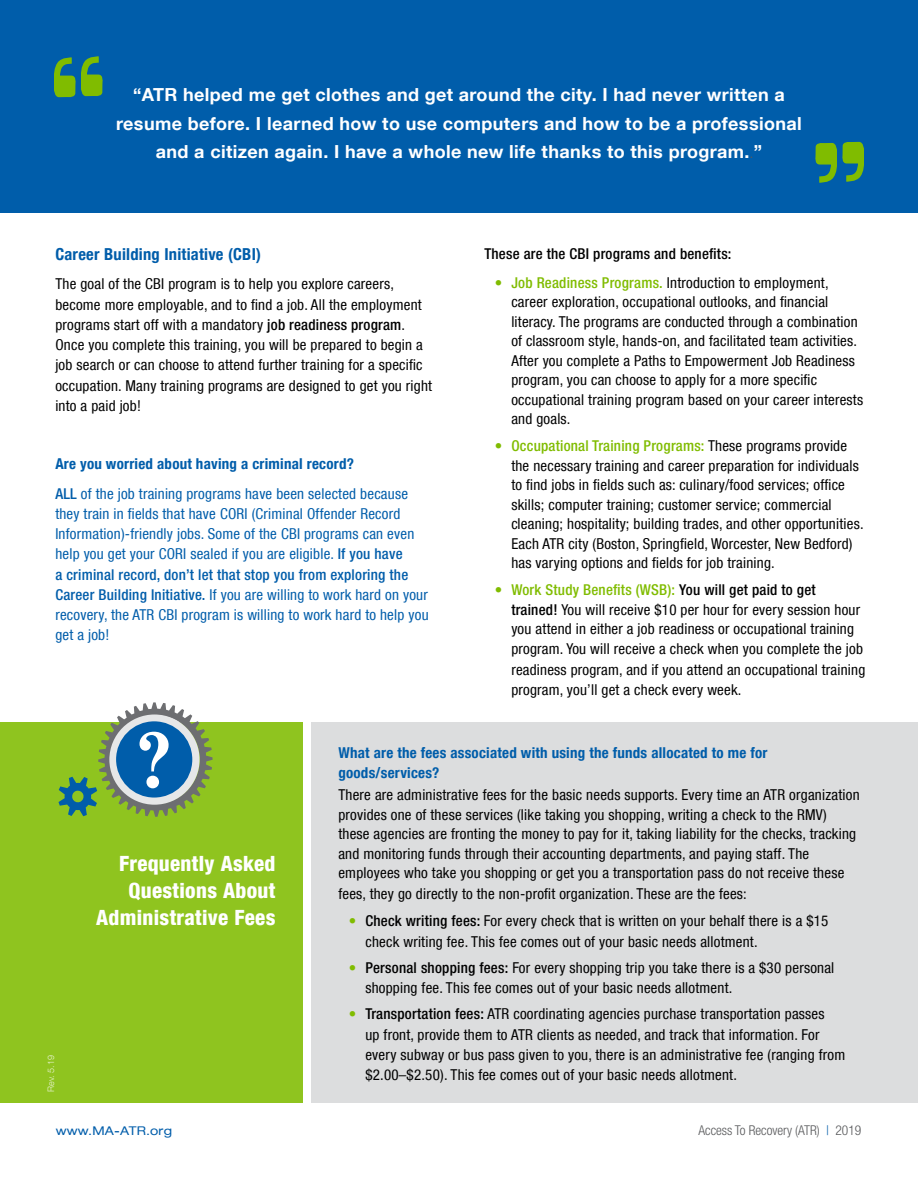
<style>
.page{position:relative;width:918px;height:1188px;background:#fff}
.page>*{position:absolute;margin:0;border:0;box-sizing:border-box;transform-origin:0 0}
.t1{font:700 75px "Century Schoolbook";color:#fff}
.t2{font:800 condensed 21px/27px "Helvetica Neue LT Com";letter-spacing:.015em;color:#fff;text-align:right}
.t3{font:700 18px/28.5px "Helvetica Neue LT Com";letter-spacing:.02em;color:#fff;text-align:center}
.t4{font:700 condensed 16.5px "Helvetica Neue LT Com";letter-spacing:.015em;color:#005daa}
.t5{font:condensed 15px/19.5px "Helvetica Neue LT Com";letter-spacing:.015em;color:#000}
.t6{font:condensed 15px/20.2px "Helvetica Neue LT Com";letter-spacing:.015em;color:#005daa}
.t7{font:700 condensed 15px/20.2px "Helvetica Neue LT Com";letter-spacing:.015em;color:#005daa}
.t8{font:500 condensed 15px "Helvetica Neue LT Com";letter-spacing:.015em;color:#000}
.t9{font:300 condensed 13.5px "Helvetica Neue LT Com";letter-spacing:-.005em;color:#58595b}
.t10{font:expanded 12px "Helvetica Neue LT Com";letter-spacing:.015em;color:#005daa}
.t11{font:300 9px "Helvetica Neue LT Com";color:#e6f2cc}
.s1{font-family:"Arial Narrow";font-weight:400;font-size:15px;color:#58595b}
.s2{font-weight:500}
.s3{font-weight:700}
.s4{font-weight:700;color:#80bc00}
.s5{font-weight:500;color:#80bc00}
.s6{color:#005daa}
</style>
<div class="page">
<div style="left:311px;top:722px;width:607px;height:380px;background:#dcddde"></div>
<div style="left:0;top:0;width:918px;height:212px;background:#005daa"></div>
<div style="left:0;top:722px;width:302px;height:380px;background:#8fc41f"></div>
<svg style="left:58px;top:702px;width:155px;height:115px"></svg>
<svg style="left:54px;top:56px;width:49px;height:41px"></svg>
<svg style="left:815px;top:142px;width:49px;height:41px"></svg>
<p class="t3" style="left:116px;top:80px;width:687px">“ATR helped me get clothes and get around the city. I had never written a resume before. I learned how to use computers and how to be a professional and a citizen again. I have a whole new life thanks to this program.<span class="s1">.</span>”</p>
<p class="t4" style="left:55px;top:244px;width:207px">Career Building Initiative (CBI)</p>
<p class="t5" style="left:55px;top:274px;width:378px;line-height:20.2px">The goal of the CBI program is to help you explore careers, become more employable, and to find a job. All the employment programs start off with a mandatory <span class="s2">job readiness program</span>.<br>Once you complete this training, you will be prepared to begin a job search or can choose to attend further training for a specific occupation. Many training programs are designed to get you right into a paid job!</p>
<p class="t6" style="left:55px;top:449px;width:354px;line-height:29.2px"><span class="s3">Are you worried about having a criminal record?<br></span><span class="s2">ALL</span> of the job training programs have been selected because</p>
<p class="t6" style="left:55px;top:503px;width:375px">they train in fields that have CORI (Criminal Offender Record Information)-friendly jobs. Some of the CBI programs can even help you get your CORI sealed if you are eligible. <span class="s2">If you have<br>a criminal record, don’t let that stop you from exploring the Career Building Initiative.</span> If you are willing to work hard on your recovery, the ATR CBI program is willing to work hard to help you get a job!</p>
<p class="t8" style="left:484px;top:245px;width:249px">These are the CBI programs and benefits:</p>
<p class="t5" style="left:511px;top:272px;width:353px;text-indent:-16px"><span class="s4">•</span> <span class="s5">Job Readiness Programs.</span> Introduction to employment, career exploration, occupational outlooks, and financial literacy. The programs are conducted through a combination of classroom style, hands-on, and facilitated team activities.<br>After you complete a Paths to Empowerment Job Readiness program, you can choose to apply for a more specific occupational training program based on your career interests and goals.</p>
<p class="t5" style="left:511px;top:436px;width:354px;text-indent:-16px"><span class="s4">•</span> <span class="s5">Occupational Training Programs:</span> These programs provide the necessary training and career preparation for individuals to find jobs in fields such as: culinary/food services; office skills; computer training; customer service; commercial cleaning; hospitality; building trades, and other opportunities.<br>Each ATR city (Boston, Springfield, Worcester, New Bedford) has varying options and fields for job training.</p>
<p class="t5" style="left:511px;top:580px;width:355px;line-height:20px;text-indent:-16px"><span class="s4">•</span> <span class="s5">Work Study Benefits (WSB):</span> <span class="s2">You will get paid to get trained!</span> You will receive $10 per hour for every session hour you attend in either a job readiness or occupational training program. You will receive a check when you complete the job readiness program, and if you attend an occupational training program, you’ll get a check every week.</p>
<h1 class="t1" style="left:135px;top:702px;width:39px">?</h1>
<h2 class="t2" style="left:96px;top:850px;width:181px">Frequently Asked<br>Questions About<br>Administrative Fees</h2>
<p class="t11" style="left:45px;top:1092px;width:38px;rotate:-90deg">Rev. 5.19</p>
<p class="t7" style="left:338px;top:742px;width:431px">What are the fees associated with using the funds allocated to me for goods/services?</p>
<p class="t5" style="left:338px;top:785px;width:523px">There are administrative fees for the basic needs supports. Every time an ATR organization provides one of these services (like taking you shopping, writing a check to the RMV) these agencies are fronting the money to pay for it, taking liability for the checks, tracking and monitoring funds through their accounting departments, and paying staff. The employees who take you shopping or get you a transportation pass do not receive these fees, they go directly to the non-profit organization. These are the fees:</p>
<p class="t5" style="left:365px;top:911px;width:465px;line-height:20.2px;text-indent:-16px"><span class="s4">•</span> <span class="s2">Check writing fees:</span> For every check that is written on your behalf there is a $15 check writing fee. This fee comes out of your basic needs allotment.</p>
<p class="t5" style="left:365px;top:957px;width:470px;line-height:20.2px;text-indent:-16px"><span class="s4">•</span> <span class="s2">Personal shopping fees:</span> For every shopping trip you take there is a $30 personal shopping fee. This fee comes out of your basic needs allotment.</p>
<p class="t5" style="left:365px;top:1004px;width:481px;line-height:20.2px;text-indent:-16px"><span class="s4">•</span> <span class="s2">Transportation fees:</span> ATR coordinating agencies purchase transportation passes<br>up front, provide them to ATR clients as needed, and track that information. For every subway or bus pass given to you, there is an administrative fee (ranging from $2.00–$2.50). This fee comes out of your basic needs allotment.</p>
<p class="t10" style="left:56px;top:1123px;width:118px">www.MA-ATR.org</p>
<p class="t9" style="left:699px;top:1122px;width:164px">Access To Recovery (ATR) <span class="s6">|</span> 2019</p>
</div>
